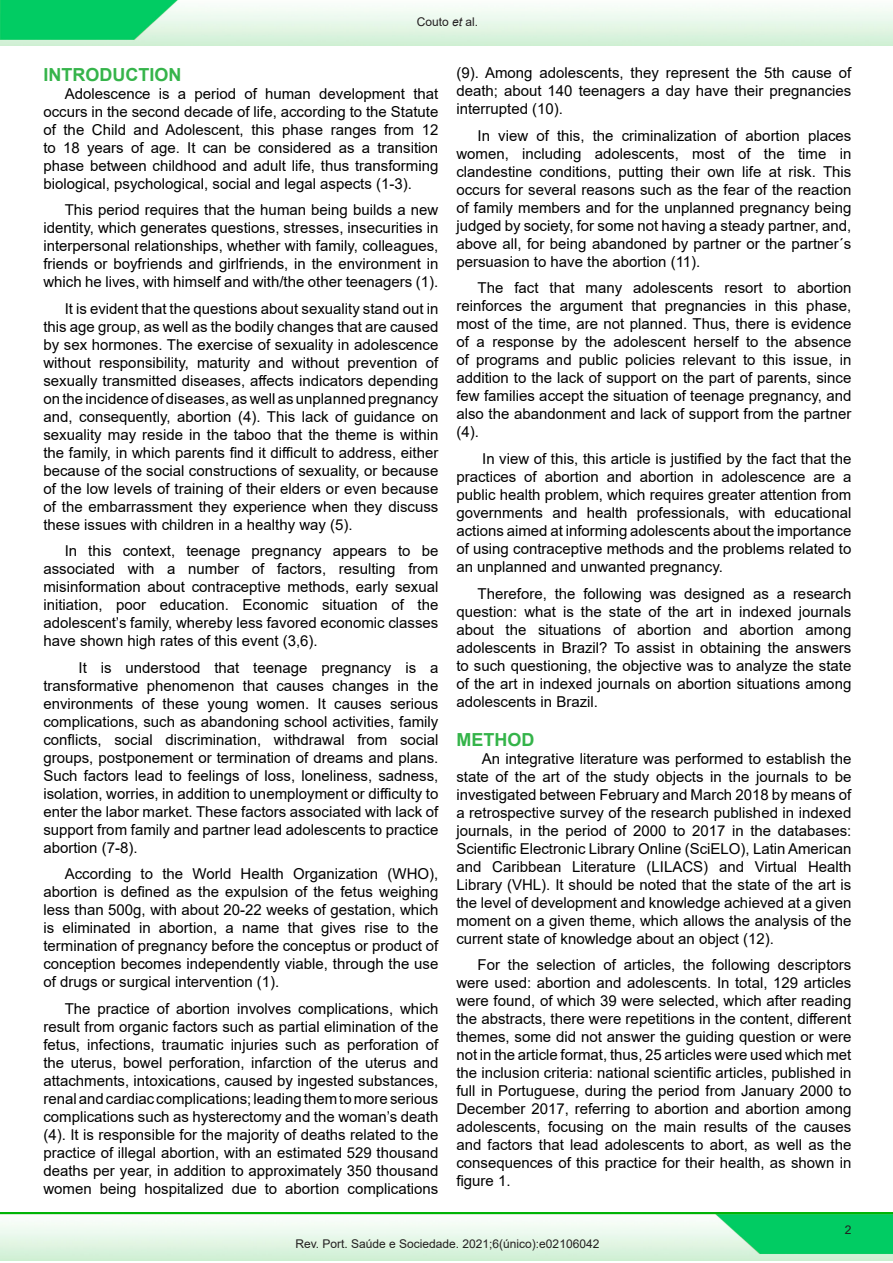
<style>
.page{position:relative;width:893px;height:1263px;background:#fff}
.page>*{position:absolute;margin:0;border:0;box-sizing:border-box;transform-origin:0 0}
.Tipo_de_Trabalho___T{font:700 18px "Arial";color:#35b44a}
.Texto{font:15px/18px "Arial";color:#000;text-align:justify}
.t1{font:12px "Arial";color:#231f20}
.s1{font-style:italic}
</style>
<div class="page">
<img style="left:1px;top:1212px;width:892px;height:48px">
<img style="left:1px;top:0;width:892px;height:45px">
<p class="t1" style="left:417px;top:13px;width:63px">Couto <span class="s1">et</span> al.</p>
<p class="Tipo_de_Trabalho___T" style="left:43px;top:62px;width:139px">INTRODUCTION</p>
<p class="Texto" style="left:43px;top:84px;width:396px;text-indent:21px">Adolescence is a period of human development that occurs in the second decade of life, according to the Statute of the Child and Adolescent, this phase ranges from 12 to 18 years of age. It can be considered as a transition phase between childhood and adult life, thus transforming biological, psychological, social and legal aspects (1-3).</p>
<p class="Texto" style="left:43px;top:201px;width:396px;text-indent:21px">This period requires that the human being builds a new identity, which generates questions, stresses, insecurities in interpersonal relationships, whether with family, colleagues, friends or boyfriends and girlfriends, in the environment in which he lives, with himself and with/the other teenagers (1).</p>
<p class="Texto" style="left:43px;top:299px;width:396px;text-indent:21px">It is evident that the questions about sexuality stand out in this age group, as well as the bodily changes that are caused by sex hormones. The exercise of sexuality in adolescence without responsibility, maturity and without prevention of sexually transmitted diseases, affects indicators depending on the incidence of diseases, as well as unplanned pregnancy and, consequently, abortion (4). This lack of guidance on sexuality may reside in the taboo that the theme is within the family, in which parents find it difficult to address, either because of the social constructions of sexuality, or because of the low levels of training of their elders or even because of the embarrassment they experience when they discuss these issues with children in a healthy way (5).</p>
<p class="Texto" style="left:43px;top:542px;width:396px;text-indent:21px">In this context, teenage pregnancy appears to be associated with a number of factors, resulting from misinformation about contraceptive methods, early sexual initiation, poor education. Economic situation of the adolescent’s family, whereby less favored economic classes have shown high rates of this event (3,6).</p>
<p class="Texto" style="left:43px;top:658px;width:396px;text-indent:35px">It is understood that teenage pregnancy is a transformative phenomenon that causes changes in the environments of these young women. It causes serious complications, such as abandoning school activities, family conflicts, social discrimination, withdrawal from social groups, postponement or termination of dreams and plans.<br>Such factors lead to feelings of loss, loneliness, sadness, isolation, worries, in addition to unemployment or difficulty to enter the labor market. These factors associated with lack of support from family and partner lead adolescents to practice abortion (7-8).</p>
<p class="Texto" style="left:43px;top:865px;width:396px;text-indent:21px">According to the World Health Organization (WHO), abortion is defined as the expulsion of the fetus weighing less than 500g, with about 20-22 weeks of gestation, which is eliminated in abortion, a name that gives rise to the termination of pregnancy before the conceptus or product of conception becomes independently viable, through the use of drugs or surgical intervention (1).</p>
<p class="Texto" style="left:43px;top:999px;width:396px;text-indent:21px">The practice of abortion involves complications, which result from organic factors such as partial elimination of the fetus, infections, traumatic injuries such as perforation of the uterus, bowel perforation, infarction of the uterus and attachments, intoxications, caused by ingested substances, renal and cardiac complications; leading them to more serious complications such as hysterectomy and the woman’s death (4). It is responsible for the majority of deaths related to the practice of illegal abortion, with an estimated 529 thousand deaths per year, in addition to approximately 350 thousand women being hospitalized due to abortion complications</p>
<p class="Texto" style="left:456px;top:64px;width:396px">(9). Among adolescents, they represent the 5th cause of death; about 140 teenagers a day have their pregnancies interrupted (10).</p>
<p class="Texto" style="left:456px;top:127px;width:396px;text-indent:21px">In view of this, the criminalization of abortion places women, including adolescents, most of the time in clandestine conditions, putting their own life at risk. This occurs for several reasons such as the fear of the reaction of family members and for the unplanned pregnancy being judged by society, for some not having a steady partner, and, above all, for being abandoned by partner or the partner´s persuasion to have the abortion (11).</p>
<p class="Texto" style="left:456px;top:279px;width:396px;text-indent:21px">The fact that many adolescents resort to abortion reinforces the argument that pregnancies in this phase, most of the time, are not planned. Thus, there is evidence of a response by the adolescent herself to the absence of programs and public policies relevant to this issue, in addition to the lack of support on the part of parents, since few families accept the situation of teenage pregnancy, and also the abandonment and lack of support from the partner (4).</p>
<p class="Texto" style="left:456px;top:450px;width:396px;text-indent:26px">In view of this, this article is justified by the fact that the practices of abortion and abortion in adolescence are a public health problem, which requires greater attention from governments and health professionals, with educational actions aimed at informing adolescents about the importance of using contraceptive methods and the problems related to an unplanned and unwanted pregnancy.</p>
<p class="Texto" style="left:456px;top:584px;width:396px;text-indent:21px">Therefore, the following was designed as a research question: what is the state of the art in indexed journals about the situations of abortion and abortion among adolescents in Brazil? To assist in obtaining the answers to such questioning, the objective was to analyze the state of the art in indexed journals on abortion situations among adolescents in Brazil.</p>
<p class="Tipo_de_Trabalho___T" style="left:456px;top:727px;width:79px">METHOD</p>
<p class="Texto" style="left:456px;top:749px;width:396px;text-indent:26px">An integrative literature was performed to establish the state of the art of the study objects in the journals to be investigated between February and March 2018 by means of a retrospective survey of the research published in indexed journals, in the period of 2000 to 2017 in the databases:<br>Scientific Electronic Library Online (SciELO), Latin American and Caribbean Literature (LILACS) and Virtual Health Library (VHL). It should be noted that the state of the art is the level of development and knowledge achieved at a given moment on a given theme, which allows the analysis of the current state of knowledge about an object (12).</p>
<p class="Texto" style="left:456px;top:956px;width:396px;text-indent:21px">For the selection of articles, the following descriptors were used: abortion and adolescents. In total, 129 articles were found, of which 39 were selected, which after reading the abstracts, there were repetitions in the content, different themes, some did not answer the guiding question or were not in the article format, thus, 25 articles were used which met the inclusion criteria: national scientific articles, published in full in Portuguese, during the period from January 2000 to December 2017, referring to abortion and abortion among adolescents, focusing on the main results of the causes and factors that lead adolescents to abort, as well as the consequences of this practice for their health, as shown in figure 1.</p>
<p class="t1" style="left:845px;top:1221px;width:8px">2</p>
<p class="t1" style="left:295px;top:1235px;width:305px">Rev. Port. Saúde e Sociedade. 2021;6(único):e02106042</p>
</div>
